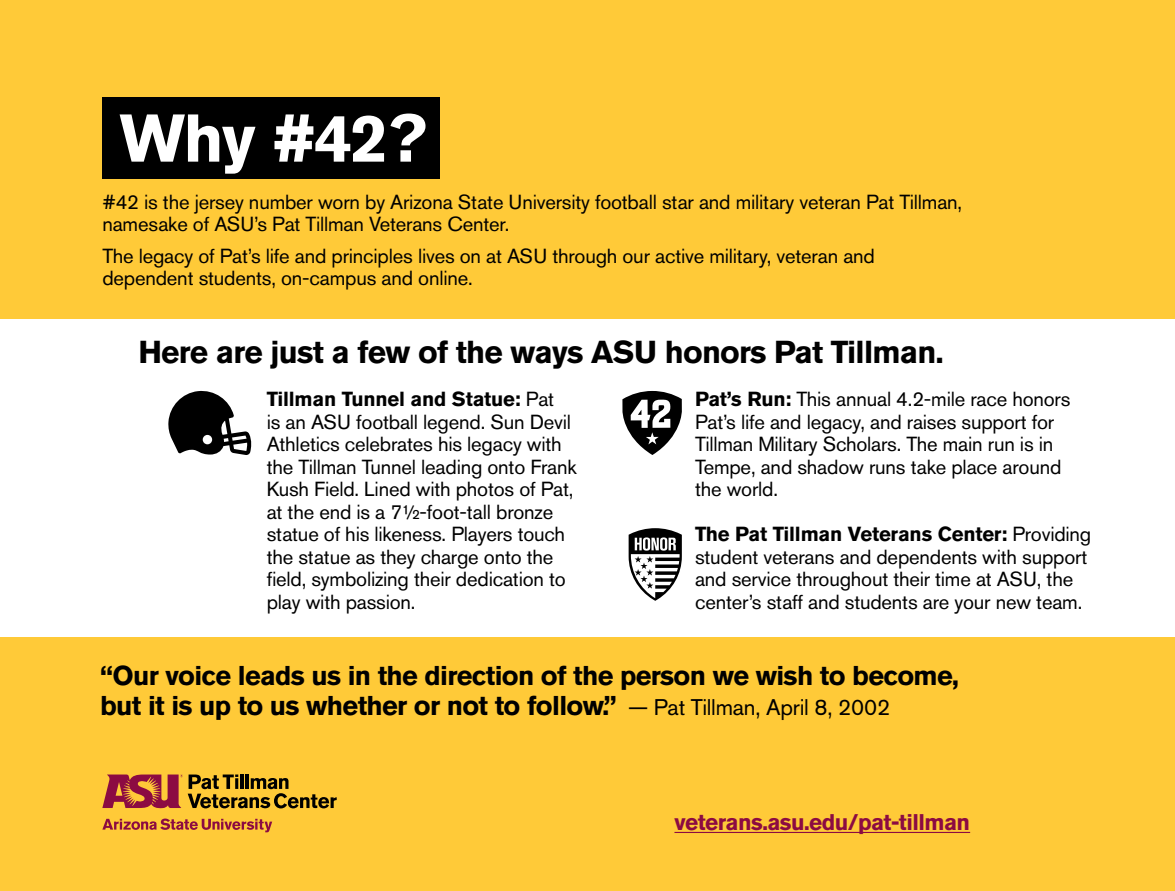
<style>
.page{position:relative;width:1175px;height:891px;background:#fff}
.page>*{position:absolute;margin:0;border:0;box-sizing:border-box;transform-origin:0 0}
.t1{font:700 66.83px "Akzidenz Grotesk Std";color:#fff}
.t2{font:700 31.5px "Akzidenz Grotesk Std";letter-spacing:-.025em;color:#000}
.t3{font:700 27px/29.7px "Akzidenz Grotesk Std";letter-spacing:-.025em;color:#000}
.t4{font:700 22.5px "Akzidenz Grotesk Std";letter-spacing:-.025em;color:#8c0b42}
.t5{font:20.25px/22.5px "Akzidenz Grotesk Std";letter-spacing:-.01em;color:#000}
.s1{font-weight:700}
.s2{font-weight:400;font-size:22.5px}
</style>
<div class="page">
<div style="left:0;top:0;width:1174px;height:891px;background:#ffca38"></div>
<div style="left:102px;top:98px;width:338px;height:81px;background:#000"></div>
<div style="left:0;top:319px;width:1174px;height:318px;background:#fff"></div>
<svg style="left:102px;top:819px;width:170px;height:13px"></svg>
<svg style="left:102px;top:774px;width:235px;height:35px"></svg>
<svg style="left:622px;top:391px;width:60px;height:64px"></svg>
<svg style="left:168px;top:390px;width:84px;height:65px"></svg>
<svg style="left:628px;top:528px;width:54px;height:73px"></svg>
<hr style="left:674px;top:832px;width:296px;height:1px;background:#8c0b42">
<h1 class="t1" style="left:120px;top:100px;width:309px">Why #42?</h1>
<p class="t5" style="left:102px;top:190px;width:861px">#42 is the jersey number worn by Arizona State University football star and military veteran Pat Tillman, namesake of ASU’s Pat Tillman Veterans Center.</p>
<p class="t5" style="left:102px;top:244px;width:774px">The legacy of Pat’s life and principles lives on at ASU through our active military, veteran and dependent students, on-campus and online.</p>
<h2 class="t2" style="left:138px;top:334px;width:806px">Here are just a few of the ways ASU honors Pat Tillman.</h2>
<p class="t5" style="left:267px;top:388px;width:312px"><span class="s1">Tillman Tunnel and Statue:</span> Pat<br>is an ASU football legend. Sun Devil Athletics celebrates his legacy with the Tillman Tunnel leading onto Frank Kush Field. Lined with photos of Pat, at the end is a 7½-foot-tall bronze statue of his likeness. Players touch the statue as they charge onto the field, symbolizing their dedication to play with passion.</p>
<p class="t5" style="left:695px;top:388px;width:377px"><span class="s1">Pat’s Run:</span> This annual 4.2-mile race honors Pat’s life and legacy, and raises support for Tillman Military Scholars. The main run is in Tempe, and shadow runs take place around the world.</p>
<p class="t5" style="left:695px;top:523px;width:398px"><span class="s1">The Pat Tillman Veterans Center:</span> Providing student veterans and dependents with support and service throughout their time at ASU, the center’s staff and students are your new team.</p>
<h3 class="t3" style="left:100px;top:661px;width:860px">“Our voice leads us in the direction of the person we wish to become, but it is up to us whether or not to follow.” <span class="s2">— Pat Tillman, April 8, 2002</span></h3>
<p class="t4" style="left:674px;top:809px;width:297px">veterans.asu.edu/pat-tillman</p>
</div>
